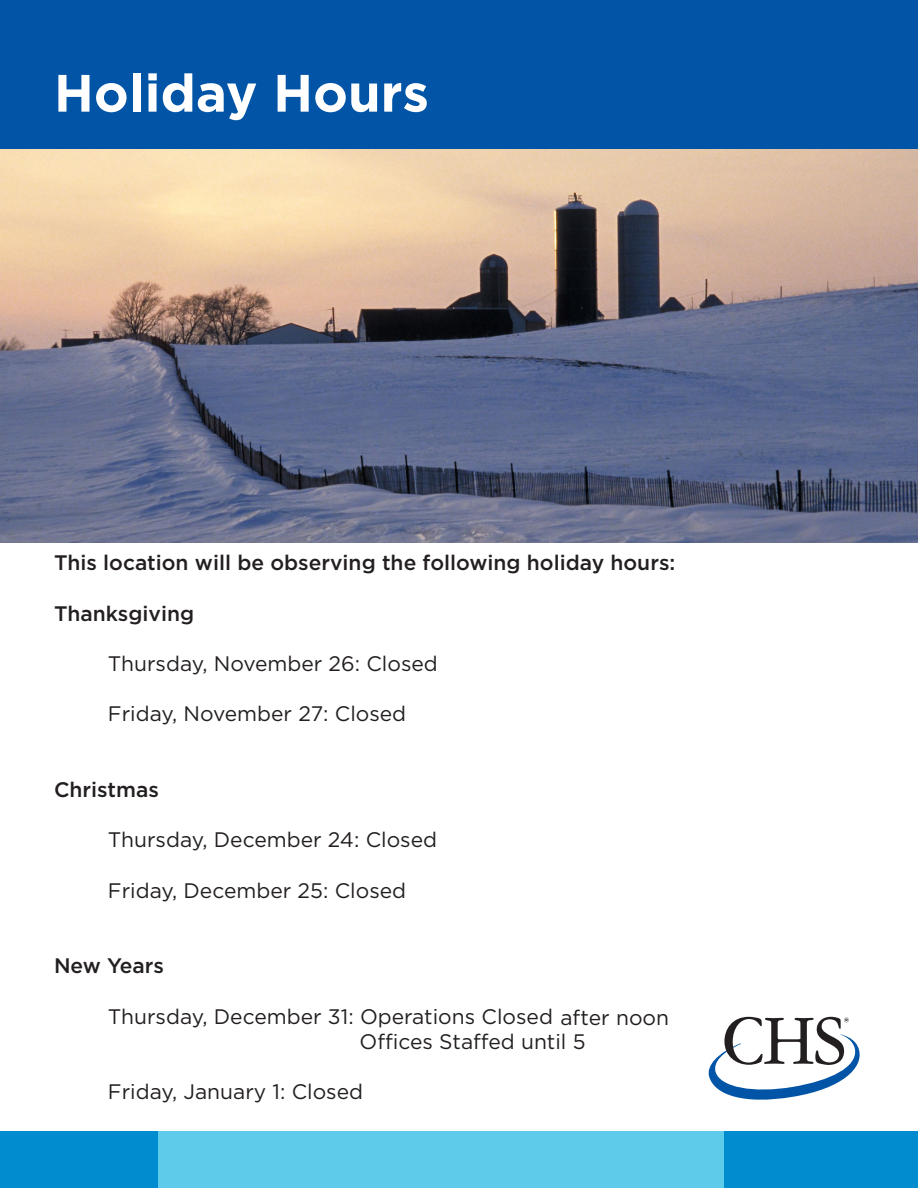
<style>
.page{position:relative;width:918px;height:1188px;background:#fff}
.page>*{position:absolute;margin:0;border:0;box-sizing:border-box;transform-origin:0 0}
.t1{font:700 52.5px "Gotham";color:#fff}
.t2{font:21px "Gotham";color:#231f20}
.t3{font:500 21px "Gotham";color:#231f20}
</style>
<div class="page">
<div style="left:0;top:0;width:918px;height:149px;background:#0154a6"></div>
<img style="left:0;top:149px;width:918px;height:393px">
<div style="left:0;top:1132px;width:181px;height:56px;background:#008ccf"></div>
<div style="left:702px;top:1132px;width:216px;height:56px;background:#008ccf"></div>
<div style="left:158px;top:1132px;width:566px;height:56px;background:#5dcbe9"></div>
<svg style="left:708px;top:1017px;width:152px;height:83px"></svg>
<p class="t1" style="left:54px;top:58px;width:376px">Holiday Hours</p>
<p class="t3" style="left:54px;top:549px;width:623px">This location will be observing the following holiday hours:</p>
<p class="t3" style="left:54px;top:600px;width:142px">Thanksgiving</p>
<p class="t2" style="left:108px;top:650px;width:331px">Thursday, November 26: Closed</p>
<p class="t2" style="left:108px;top:701px;width:300px">Friday, November 27: Closed</p>
<p class="t3" style="left:54px;top:776px;width:106px">Christmas</p>
<p class="t2" style="left:108px;top:827px;width:331px">Thursday, December 24: Closed</p>
<p class="t2" style="left:108px;top:877px;width:300px">Friday, December 25: Closed</p>
<p class="t3" style="left:54px;top:952px;width:112px">New Years</p>
<p class="t2" style="left:108px;top:1003px;width:563px">Thursday, December 31: Operations Closed after noon</p>
<p class="t2" style="left:360px;top:1028px;width:228px">Offices Staffed until 5</p>
<p class="t2" style="left:108px;top:1079px;width:257px">Friday, January 1: Closed</p>
</div>
